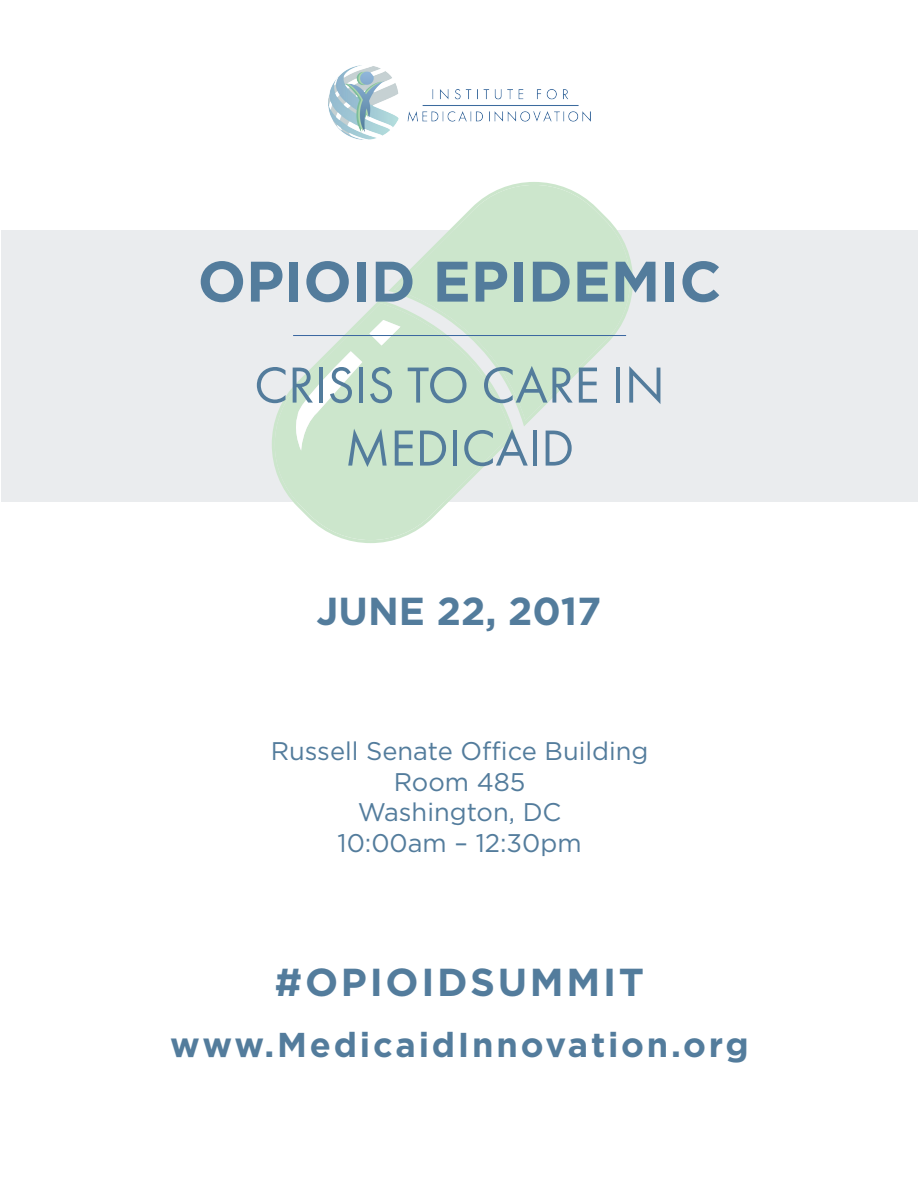
<style>
.page{position:relative;width:918px;height:1188px;background:#fff}
.page>*{position:absolute;margin:0;border:0;box-sizing:border-box;transform-origin:0 0}
.t1{font:700 57px "Gotham";color:#537c9c}
.t2{font:52.5px/63px "Futura PT";color:#537c9c;text-align:center}
.t3{font:700 39px "Gotham";letter-spacing:.07em;color:#537c9c}
.t4{font:700 39px "Gotham";color:#537c9c}
.t5{font:700 34.5px "Gotham";letter-spacing:.08em;color:#537c9c}
.t6{font:25.5px/30.6px "Gotham";color:#537c9c;text-align:center}
</style>
<div class="page">
<div style="left:1px;top:231px;width:917px;height:271px;background:#eaecee"></div>
<svg style="left:272px;top:300px;width:243px;height:243px;fill:#cce6cc"></svg>
<svg style="left:388px;top:182px;width:245px;height:244px;fill:#cce6cc"></svg>
<svg style="left:292px;top:351px;width:70px;height:100px;background:#daecdb"></svg>
<svg style="left:369px;top:320px;width:32px;height:26px"></svg>
<hr style="left:293px;top:335px;width:333px;height:1px;background:#3966a0">
<img style="left:328px;top:66px;width:263px;height:74px">
<p class="t1" style="left:198px;top:244px;width:525px">OPIOID EPIDEMIC</p>
<p class="t2" style="left:254px;top:353px;width:412px">CRISIS TO CARE IN<br>MEDICAID</p>
<p class="t4" style="left:317px;top:586px;width:286px">JUNE 22, 2017</p>
<p class="t6" style="left:271px;top:735px;width:379px">Russell Senate Office Building<br>Room 485<br>Washington, DC</p>
<p class="t6" style="left:338px;top:827px;width:246px">10:00am – 12:30pm</p>
<p class="t3" style="left:275px;top:957px;width:371px">#OPIOIDSUMMIT</p>
<p class="t5" style="left:170px;top:1022px;width:580px">www.MedicaidInnovation.org</p>
</div>
